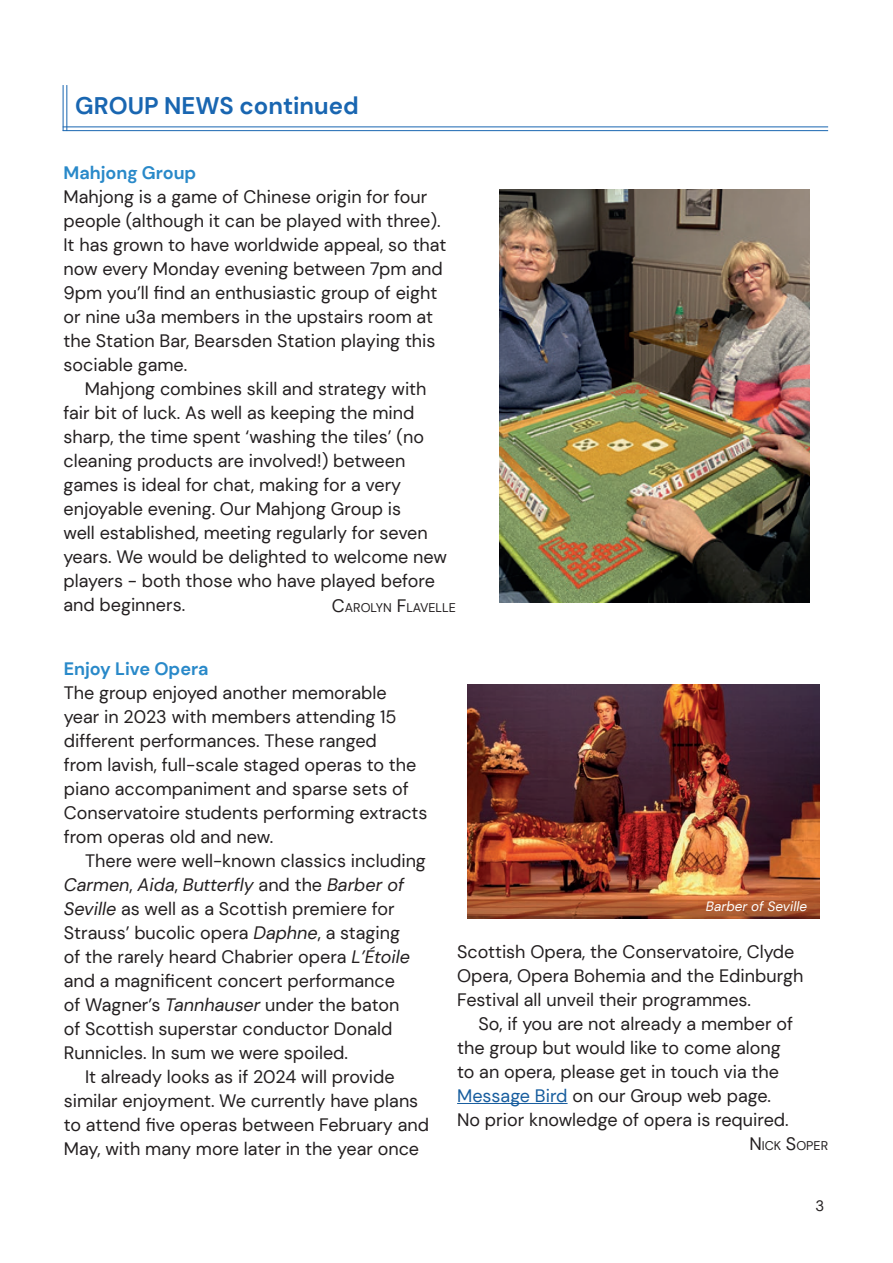
<style>
.page{position:relative;width:893px;height:1263px;background:#fff}
.page>*{position:absolute;margin:0;border:0;box-sizing:border-box;transform-origin:0 0}
.t1{font:700 24px "DM Sans";color:#1966b1}
.t2{font:18px/24px "DM Sans";color:#231f20}
.t3{font:italic 18px "DM Sans";color:#231f20}
.t4{font:700 18px "DM Sans";color:#2989c9}
.t5{font:15px "DM Sans";color:#231f20}
.t6{font:italic 13.5px "DM Sans";color:#fff}
.t7{font:12.6px "DM Sans";color:#231f20}
.s1{font-size:18px}
.s2{font-style:normal}
.s3{font-style:italic}
.s4{color:#175d9e}
</style>
<div class="page">
<img style="left:499px;top:189px;width:310px;height:414px">
<hr style="left:457px;top:1103px;width:111px;height:1px;background:#175d9e">
<img style="left:467px;top:685px;width:352px;height:233px">
<hr style="left:63px;top:126px;width:765px;height:1px;background:#1966b1">
<hr style="left:63px;top:130px;width:765px;height:1px;background:#1966b1">
<hr style="left:66px;top:85px;width:1px;height:46px;background:#1966b1">
<hr style="left:63px;top:85px;width:1px;height:46px;background:#1966b1">
<h1 class="t1" style="left:75px;top:91px;width:285px">GROUP NEWS continued</h1>
<p class="t4" style="left:63px;top:162px;width:134px">Mahjong Group</p>
<p class="t2" style="left:63px;top:185px;width:384px">Mahjong is a game of Chinese origin for four people (although it can be played with three).<br>It has grown to have worldwide appeal, so that now every Monday evening between 7pm and 9pm you’ll find an enthusiastic group of eight or nine u3a members in the upstairs room at the Station Bar, Bearsden Station playing this sociable game.</p>
<p class="t2" style="left:63px;top:377px;width:385px;text-indent:21px">Mahjong combines skill and strategy with fair bit of luck. As well as keeping the mind sharp, the time spent ‘washing the tiles’ (no cleaning products are involved!) between games is ideal for chat, making for a very enjoyable evening. Our Mahjong Group is<br>well established, meeting regularly for seven years. We would be delighted to welcome new players - both those who have played before and beginners.</p>
<p class="t7" style="left:332px;top:599px;width:126px"><span class="s1">C</span>AROLYN <span class="s1">F</span>LAVELLE</p>
<p class="t4" style="left:64px;top:657px;width:146px">Enjoy Live Opera</p>
<p class="t2" style="left:64px;top:680px;width:365px">The group enjoyed another memorable<br>year in 2023 with members attending 15 different performances. These ranged<br>from lavish, full-scale staged operas to the piano accompaniment and sparse sets of Conservatoire students performing extracts from operas old and new.</p>
<p class="t2" style="left:85px;top:848px;width:342px">There were well-known classics including</p>
<p class="t3" style="left:64px;top:873px;width:342px">Carmen<span class="s2">,</span> Aida<span class="s2">,</span> Butterfly <span class="s2">and the</span> Barber of</p>
<p class="t2" style="left:64px;top:896px;width:332px"><span class="s3">Seville</span> as well as a Scottish premiere for</p>
<p class="t2" style="left:64px;top:920px;width:338px">Strauss’ bucolic opera <span class="s3">Daphne</span>, a staging</p>
<p class="t2" style="left:64px;top:944px;width:348px">of the rarely heard Chabrier opera <span class="s3">L’Étoile</span></p>
<p class="t2" style="left:64px;top:968px;width:333px">and a magnificent concert performance</p>
<p class="t2" style="left:64px;top:992px;width:337px">of Wagner’s <span class="s3">Tannhauser</span> under the baton</p>
<p class="t2" style="left:64px;top:1016px;width:330px">of Scottish superstar conductor Donald</p>
<p class="t2" style="left:64px;top:1040px;width:286px">Runnicles. In sum we were spoiled.</p>
<p class="t2" style="left:85px;top:1064px;width:311px">It already looks as if 2024 will provide</p>
<p class="t2" style="left:64px;top:1088px;width:356px">similar enjoyment. We currently have plans</p>
<p class="t2" style="left:64px;top:1112px;width:367px">to attend five operas between February and</p>
<p class="t2" style="left:64px;top:1136px;width:357px">May, with many more later in the year once</p>
<p class="t6" style="left:706px;top:898px;width:103px">Barber of Seville</p>
<p class="t2" style="left:457px;top:939px;width:348px">Scottish Opera, the Conservatoire, Clyde<br>Opera, Opera Bohemia and the Edinburgh<br>Festival all unveil their programmes.</p>
<p class="t2" style="left:457px;top:1011px;width:337px;text-indent:21px">So, if you are not already a member of the group but would like to come along to an opera, please get in touch via the <span class="s4">Message Bird</span> on our Group web page.<br>No prior knowledge of opera is required.</p>
<p class="t7" style="left:749px;top:1137px;width:80px"><span class="s1">N</span> ICK <span class="s1">S</span>OPER</p>
<p class="t5" style="left:815px;top:1196px;width:10px">3</p>
</div>
